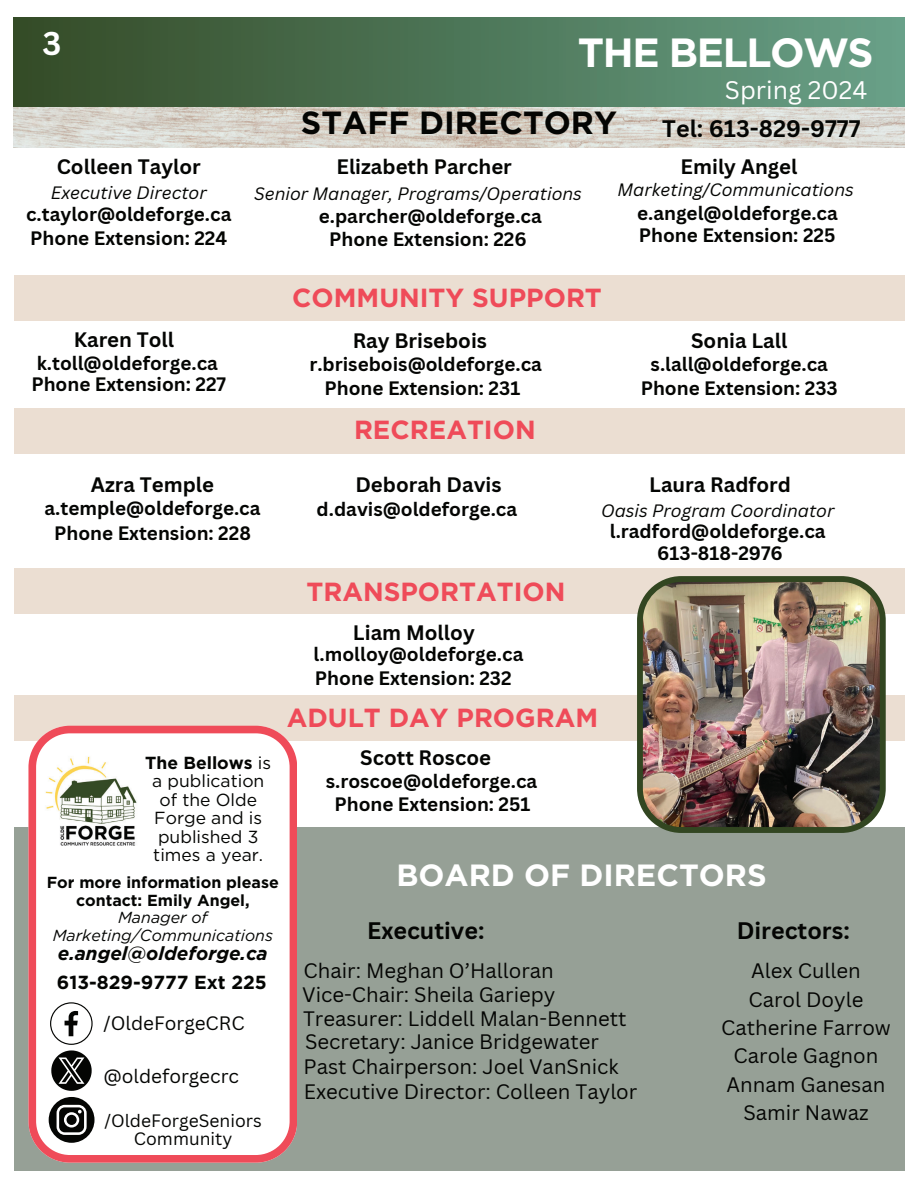
<style>
.page{position:relative;width:918px;height:1188px;background:#fff}
.page>*{position:absolute;margin:0;border:0;box-sizing:border-box;transform-origin:0 0}
.t1{font:700 40.8px "Gotham";letter-spacing:-.035em;color:#fff}
.t2{font:700 31.95px "Gotham";color:#040503}
.t3{font:700 31.95px "Canva Sans";color:#fff}
.t4{font:700 30.6px "Gotham";color:#fff}
.t5{font:700 26.25px "Gotham";color:#ef4b59}
.t6{font:24.75px "Canva Sans";color:#fff}
.t7{font:700 23.25px "Canva Sans";color:#040503}
.t8{font:20.4px/28.3px "Canva Sans";color:#040503;text-align:center}
.t9{font:700 20.4px "Canva Sans";color:#040503}
.t10{font:700 18.9px/24.3px "Canva Sans";color:#040503;text-align:center}
.t11{font:18.9px "Canva Sans";color:#040503}
.t12{font:italic 700 18.9px "Gotham";color:#040503}
.t13{font:700 18.9px "Gotham";color:#040503}
.t14{font:italic 17.4px "Canva Sans";color:#040503}
.t15{font:17.4px/18.6px "Gotham";color:#040503;text-align:center}
.t16{font:17.4px/18.6px "Canva Sans";color:#040503;text-align:center}
.t17{font:700 16.05px/17.4px "Gotham";color:#040503;text-align:center}
.t18{font:italic 16.05px/17.4px "Gotham";color:#040503;text-align:center}
.s1{font-weight:700}
</style>
<div class="page">
<div style="left:14px;top:827px;width:890px;height:343px;background:#96a096"></div>
<img style="left:39px;top:147px;width:448px;height:1px">
<div style="left:14px;top:275px;width:890px;height:46px;background:#ebded2"></div>
<div style="left:14px;top:569px;width:890px;height:45px;background:#ebded2"></div>
<div style="left:14px;top:695px;width:890px;height:45px;background:#ebded2"></div>
<div style="left:14px;top:409px;width:890px;height:45px;background:#ebded2"></div>
<img style="left:14px;top:106px;width:890px;height:41px">
<div style="left:14px;top:18px;width:890px;height:88px;background:linear-gradient(to right,#344b26,#68a188)"></div>
<svg style="left:28px;top:726px;width:269px;height:436px"></svg>
<img style="left:42px;top:754px;width:100px;height:97px">
<svg style="left:50px;top:1002px;width:43px;height:89px;background:#a3a3a3"></svg>
<svg style="left:49px;top:1097px;width:46px;height:46px;background:#676766"></svg>
<img style="left:637px;top:576px;width:249px;height:257px">
<h2 class="t3" style="left:43px;top:21px;width:20px">3</h2>
<p class="t9" style="left:57px;top:152px;width:146px">Colleen Taylor</p>
<p class="t14" style="left:51px;top:180px;width:157px">Executive Director</p>
<p class="t10" style="left:26px;top:201px;width:207px;text-align:left">c.taylor@oldeforge.ca<br>Phone Extension: 224</p>
<p class="t9" style="left:74px;top:325px;width:102px">Karen Toll</p>
<p class="t10" style="left:31px;top:352px;width:196px;line-height:21.5px;text-align:left">k.toll@oldeforge.ca<br>Phone Extension: 227</p>
<h1 class="t1" style="left:578px;top:28px;width:297px">THE BELLOWS</h1>
<h3 class="t6" style="left:725px;top:73px;width:144px">Spring 2024</h3>
<h2 class="t2" style="left:301px;top:103px;width:318px">STAFF DIRECTORY</h2>
<p class="t7" style="left:662px;top:113px;width:200px">Tel: 613-829-9777</p>
<p class="t9" style="left:337px;top:152px;width:177px">Elizabeth Parcher</p>
<p class="t14" style="left:254px;top:181px;width:329px">Senior Manager, Programs/Operations</p>
<p class="t10" style="left:319px;top:205px;width:225px;line-height:22.4px">e.parcher@oldeforge.ca<br>Phone Extension: 226</p>
<h3 class="t5" style="left:292px;top:282px;width:311px">COMMUNITY SUPPORT</h3>
<p class="t9" style="left:353px;top:326px;width:136px">Ray Brisebois</p>
<p class="t10" style="left:309px;top:352px;width:234px;line-height:23.5px">r.brisebois@oldeforge.ca<br>Phone Extension: 231</p>
<h3 class="t5" style="left:354px;top:414px;width:183px">RECREATION</h3>
<p class="t9" style="left:681px;top:152px;width:118px">Emily Angel</p>
<p class="t14" style="left:618px;top:178px;width:238px">Marketing/Communications</p>
<p class="t10" style="left:637px;top:201px;width:202px;line-height:22.5px;text-align:left">e.angel@oldeforge.ca<br>Phone Extension: 225</p>
<p class="t9" style="left:691px;top:326px;width:98px">Sonia Lall</p>
<p class="t10" style="left:641px;top:351px;width:199px">s.lall@oldeforge.ca<br>Phone Extension: 233</p>
<p class="t9" style="left:91px;top:471px;width:125px">Azra Temple</p>
<p class="t10" style="left:45px;top:496px;width:218px">a.temple@oldeforge.ca<br>Phone Extension: 228</p>
<p class="t9" style="left:355px;top:471px;width:148px">Deborah Davis</p>
<p class="t10" style="left:317px;top:496px;width:202px">d.davis@oldeforge.ca</p>
<h3 class="t5" style="left:306px;top:576px;width:261px">TRANSPORTATION</h3>
<p class="t9" style="left:649px;top:471px;width:143px">Laura Radford</p>
<p class="t10" style="left:610px;top:520px;width:217px;line-height:21.8px">l.radford@oldeforge.ca<br>613-818-2976</p>
<p class="t14" style="left:601px;top:499px;width:235px">Oasis Program Coordinator</p>
<p class="t9" style="left:353px;top:619px;width:123px">Liam Molloy</p>
<p class="t10" style="left:314px;top:642px;width:211px;line-height:23.7px;text-align:left">l.molloy@oldeforge.ca<br>Phone Extension: 232</p>
<p class="t15" style="left:145px;top:753px;width:127px"><span class="s1">The Bellows</span> is a publication of the Olde<br>Forge and is published 3 times a year.</p>
<p class="t17" style="left:47px;top:874px;width:234px">For more information please contact: Emily Angel,</p>
<p class="t18" style="left:53px;top:909px;width:222px">Manager of<br>Marketing/Communications</p>
<p class="t12" style="left:58px;top:942px;width:211px">e.angel@oldeforge.ca</p>
<p class="t13" style="left:57px;top:971px;width:211px">613-829-9777 Ext 225</p>
<p class="t11" style="left:103px;top:1010px;width:143px">/OldeForgeCRC</p>
<p class="t11" style="left:103px;top:1063px;width:137px">@oldeforgecrc</p>
<p class="t16" style="left:104px;top:1111px;width:159px">/OldeForgeSeniors<br>Community</p>
<h3 class="t5" style="left:287px;top:702px;width:313px">ADULT DAY PROGRAM</h3>
<p class="t9" style="left:360px;top:743px;width:132px">Scott Roscoe</p>
<p class="t10" style="left:326px;top:769px;width:213px;line-height:23.5px">s.roscoe@oldeforge.ca<br>Phone Extension: 251</p>
<h3 class="t4" style="left:396px;top:856px;width:372px">BOARD OF DIRECTORS</h3>
<p class="t7" style="left:737px;top:914px;width:114px">Directors:</p>
<p class="t8" style="left:721px;top:956px;width:171px">Alex Cullen<br>Carol Doyle<br>Catherine Farrow<br>Carole Gagnon<br>Annam Ganesan<br>Samir Nawaz</p>
<p class="t7" style="left:367px;top:914px;width:119px">Executive:</p>
<p class="t8" style="left:304px;top:956px;width:252px">Chair: Meghan O’Halloran</p>
<p class="t8" style="left:303px;top:1004px;width:325px">Treasurer: Liddell Malan-Bennett</p>
<p class="t8" style="left:303px;top:1052px;width:317px">Past Chairperson: Joel VanSnick</p>
<p class="t8" style="left:302px;top:980px;width:255px">Vice-Chair: Sheila Gariepy</p>
<p class="t8" style="left:305px;top:1027px;width:296px">Secretary: Janice Bridgewater</p>
<p class="t8" style="left:304px;top:1077px;width:335px">Executive Director: Colleen Taylor</p>
</div>
